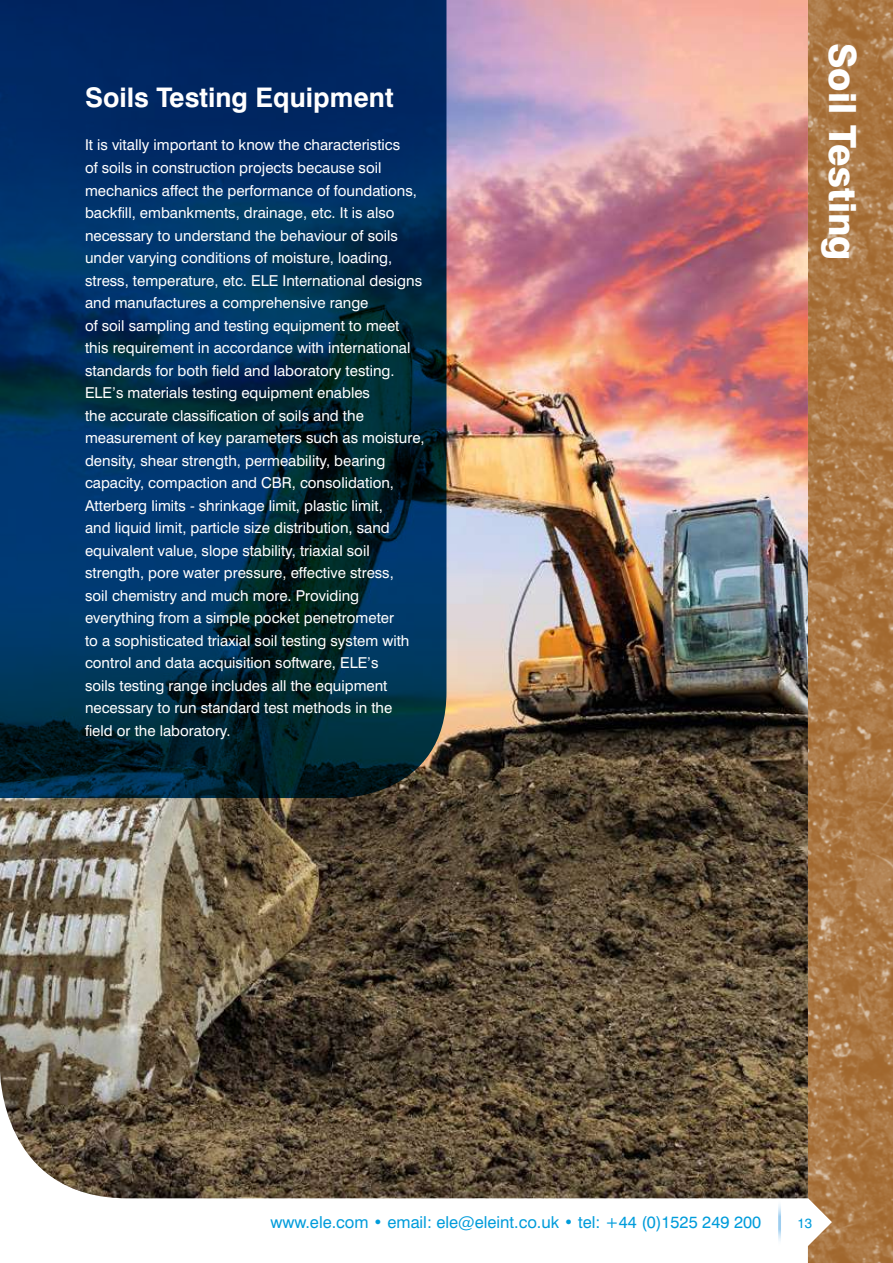
<style>
.page{position:relative;width:893px;height:1263px;background:#fff}
.page>*{position:absolute;margin:0;border:0;box-sizing:border-box;transform-origin:0 0}
.t1{font:800 37.5px "Swiss 721 BT";color:#fff}
.t2{font:700 27px "Swiss 721 BT";color:#fff}
.t3{font:16.5px "Swiss 721 BT";color:#009cdb}
.t4{font:15px/22.5px "Swiss 721 BT";color:#fff}
.t5{font:13.5px "Swiss 721 BT";color:#009cdb}
</style>
<div class="page">
<img style="left:786px;top:0;width:107px;height:1263px">
<hr style="left:778px;top:1199px;width:3px;height:47px;background:#9dcdef">
<img style="left:0;top:0;width:808px;height:1198px">
<svg style="left:0;top:0;width:446px;height:798px"></svg>
<h2 class="t2" style="left:85px;top:81px;width:310px">Soils Testing Equipment</h2>
<p class="t4" style="left:85px;top:134px;width:341px">It is vitally important to know the characteristics<br>of soils in construction projects because soil mechanics affect the performance of foundations, backfill, embankments, drainage, etc. It is also necessary to understand the behaviour of soils under varying conditions of moisture, loading, stress, temperature, etc. ELE International designs and manufactures a comprehensive range<br>of soil sampling and testing equipment to meet this requirement in accordance with international standards for both field and laboratory testing.<br>ELE’s materials testing equipment enables<br>the accurate classification of soils and the measurement of key parameters such as moisture, density, shear strength, permeability, bearing capacity, compaction and CBR, consolidation, Atterberg limits - shrinkage limit, plastic limit,<br>and liquid limit, particle size distribution, sand equivalent value, slope stability, triaxial soil strength, pore water pressure, effective stress,<br>soil chemistry and much more. Providing everything from a simple pocket penetrometer<br>to a sophisticated triaxial soil testing system with control and data acquisition software, ELE’s<br>soils testing range includes all the equipment necessary to run standard test methods in the<br>field or the laboratory.</p>
<h1 class="t1" style="left:865px;top:43px;width:219px;rotate:90deg">Soil Testing</h1>
<p class="t3" style="left:270px;top:1212px;width:492px">www.ele.com • email: ele@eleint.co.uk • tel: +44 (0)1525 249 200</p>
<p class="t5" style="left:797px;top:1215px;width:16px">13</p>
</div>
